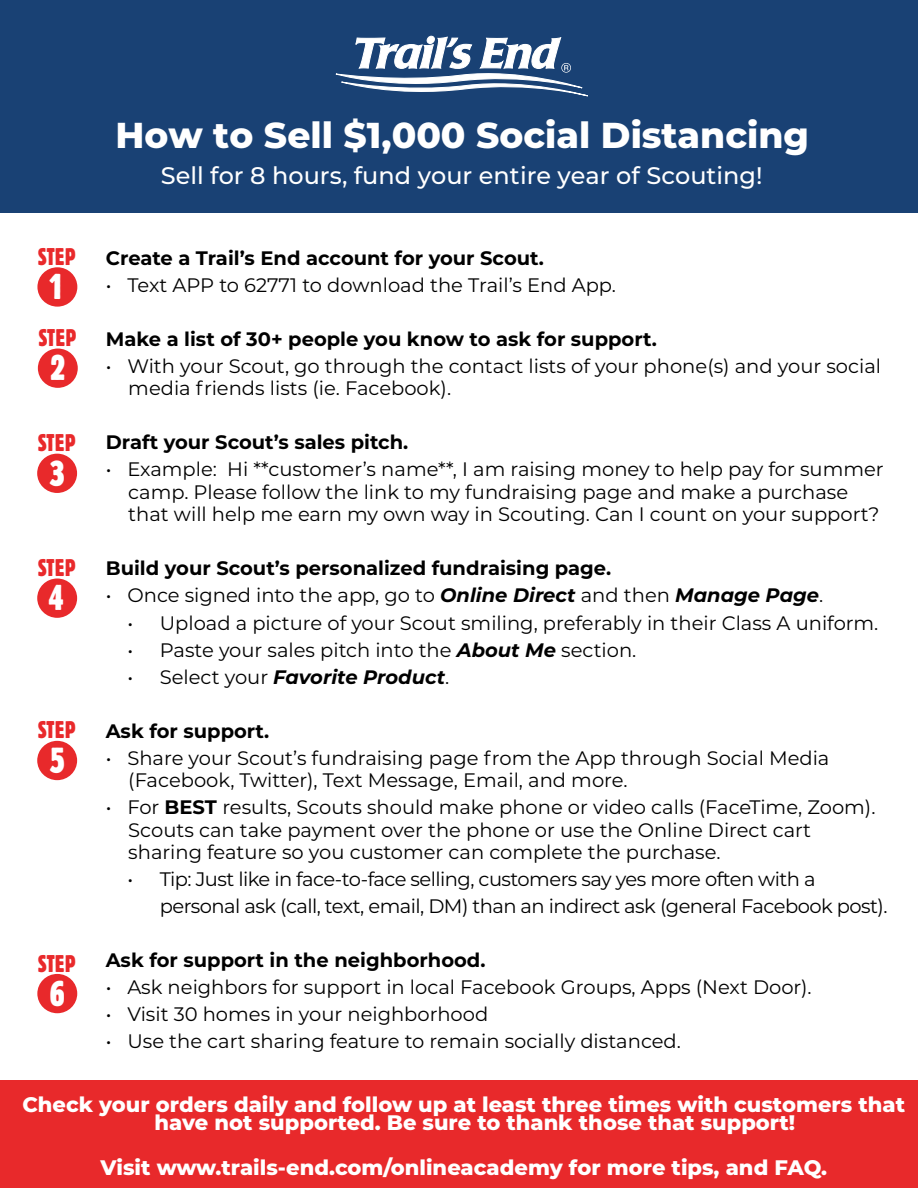
<style>
.page{position:relative;width:918px;height:1188px;background:#fff}
.page>*{position:absolute;margin:0;border:0;box-sizing:border-box;transform-origin:0 0}
.t1{font:800 36px "Montserrat";color:#fff}
.t2{font:35.7px "Block BE Extra Cn";color:#fff}
.t3{font:500 24px "Montserrat";color:#fff}
.t4{font:24px "Block BE Extra Cn";letter-spacing:.02em;color:#e9292b}
.t5{font:800 21px/18px "Montserrat";color:#fff}
.t6{font:19.5px/22.5px "Montserrat";color:#000}
.t7{font:700 19.5px "Montserrat";color:#000}
.t8{font:19.5px/27px "Montserrat";letter-spacing:-.03em;color:#000}
.t9{font:italic 700 19.5px "Montserrat";color:#000}
.s1{font-weight:700;font-style:italic}
.s2{font-weight:400;font-style:normal}
.s3{font-weight:700}
</style>
<div class="page">
<div style="left:0;top:0;width:918px;height:213px;background:#194174"></div>
<svg style="left:335px;top:35px;width:253px;height:62px"></svg>
<div style="left:0;top:1080px;width:918px;height:108px;background:#e8292b"></div>
<div style="left:37px;top:267px;width:40px;height:40px;background:#e8292b;border-radius:50%"></div>
<div style="left:38px;top:349px;width:40px;height:39px;background:#e8292b;border-radius:50%"></div>
<div style="left:37px;top:454px;width:40px;height:39px;background:#e8292b;border-radius:50%"></div>
<div style="left:37px;top:579px;width:40px;height:39px;background:#e8292b;border-radius:50%"></div>
<div style="left:37px;top:741px;width:40px;height:39px;background:#e8292b;border-radius:50%"></div>
<div style="left:37px;top:974px;width:40px;height:39px;background:#e8292b;border-radius:50%"></div>
<p class="t4" style="left:38px;top:243px;width:39px">STEP</p>
<h2 class="t2" style="left:49px;top:266px;width:17px">1</h2>
<p class="t4" style="left:39px;top:324px;width:39px">STEP</p>
<h2 class="t2" style="left:51px;top:348px;width:16px">2</h2>
<p class="t4" style="left:38px;top:429px;width:39px">STEP</p>
<h2 class="t2" style="left:50px;top:453px;width:17px">3</h2>
<p class="t4" style="left:38px;top:554px;width:39px">STEP</p>
<h2 class="t2" style="left:48px;top:578px;width:17px">4</h2>
<p class="t4" style="left:38px;top:716px;width:39px">STEP</p>
<h2 class="t2" style="left:50px;top:740px;width:16px">5</h2>
<p class="t4" style="left:38px;top:949px;width:39px">STEP</p>
<h2 class="t2" style="left:50px;top:973px;width:17px">6</h2>
<h1 class="t1" style="left:115px;top:109px;width:695px">How to Sell $1,000 Social Distancing</h1>
<p class="t3" style="left:161px;top:159px;width:603px">Sell for 8 hours, fund your entire year of Scouting!</p>
<p class="t7" style="left:106px;top:244px;width:440px">Create a Trail’s End account for your Scout.</p>
<p class="t6" style="left:106px;top:273px;width:512px">• Text APP to 62771 to download the Trail’s End App.</p>
<p class="t7" style="left:106px;top:325px;width:553px">Make a list of 30+ people you know to ask for support.</p>
<p class="t6" style="left:128px;top:354px;width:754px;text-indent:-23px">• With your Scout, go through the contact lists of your phone(s) and your social media friends lists (ie. Facebook).</p>
<p class="t7" style="left:106px;top:428px;width:304px">Draft your Scout’s sales pitch.</p>
<p class="t6" style="left:128px;top:458px;width:757px;text-indent:-23px">• Example: Hi **customer’s name**, I am raising money to help pay for summer camp. Please follow the link to my fundraising page and make a purchase that will help me earn my own way in Scouting. Can I count on your support?</p>
<p class="t7" style="left:106px;top:555px;width:507px">Build your Scout’s personalized fundraising page.</p>
<p class="t6" style="left:106px;top:584px;width:719px">• Once signed into the app, go to <span class="s1">Online Direct</span> and then <span class="s1">Manage Page</span>.</p>
<p class="t6" style="left:127px;top:611px;width:753px">• Upload a picture of your Scout smiling, preferably in their Class A uniform.</p>
<p class="t6" style="left:127px;top:638px;width:511px">• Paste your sales pitch into the <span class="s1">About Me</span> section.</p>
<p class="t9" style="left:127px;top:663px;width:323px"><span class="s2">• Select your</span> Favorite Product<span class="s2">.</span></p>
<p class="t7" style="left:106px;top:717px;width:165px">Ask for support.</p>
<p class="t6" style="left:128px;top:746px;width:703px;text-indent:-23px">• Share your Scout’s fundraising page from the App through Social Media (Facebook, Twitter), Text Message, Email, and more.</p>
<p class="t6" style="left:128px;top:795px;width:749px;text-indent:-23px">• For <span class="s3">BEST</span> results, Scouts should make phone or video calls (FaceTime, Zoom).<br>Scouts can take payment over the phone or use the Online Direct cart sharing feature so you customer can complete the purchase.</p>
<p class="t8" style="left:160px;top:865px;width:729px;text-indent:-32px">• Tip: Just like in face-to-face selling, customers say yes more often with a personal ask (call, text, email, DM) than an indirect ask (general Facebook post).</p>
<p class="t7" style="left:106px;top:946px;width:381px">Ask for support in the neighborhood.</p>
<p class="t6" style="left:106px;top:975px;width:707px">• Ask neighbors for support in local Facebook Groups, Apps (Next Door).</p>
<p class="t6" style="left:106px;top:1002px;width:384px">• Visit 30 homes in your neighborhood</p>
<p class="t6" style="left:106px;top:1029px;width:577px">• Use the cart sharing feature to remain socially distanced.</p>
<p class="t5" style="left:155px;top:1094px;width:752px;text-indent:-132px">Check your orders daily and follow up at least three times with customers that have not supported. Be sure to thank those that support!</p>
<p class="t5" style="left:100px;top:1157px;width:728px">Visit www.trails-end.com/onlineacademy for more tips, and FAQ.</p>
</div>
